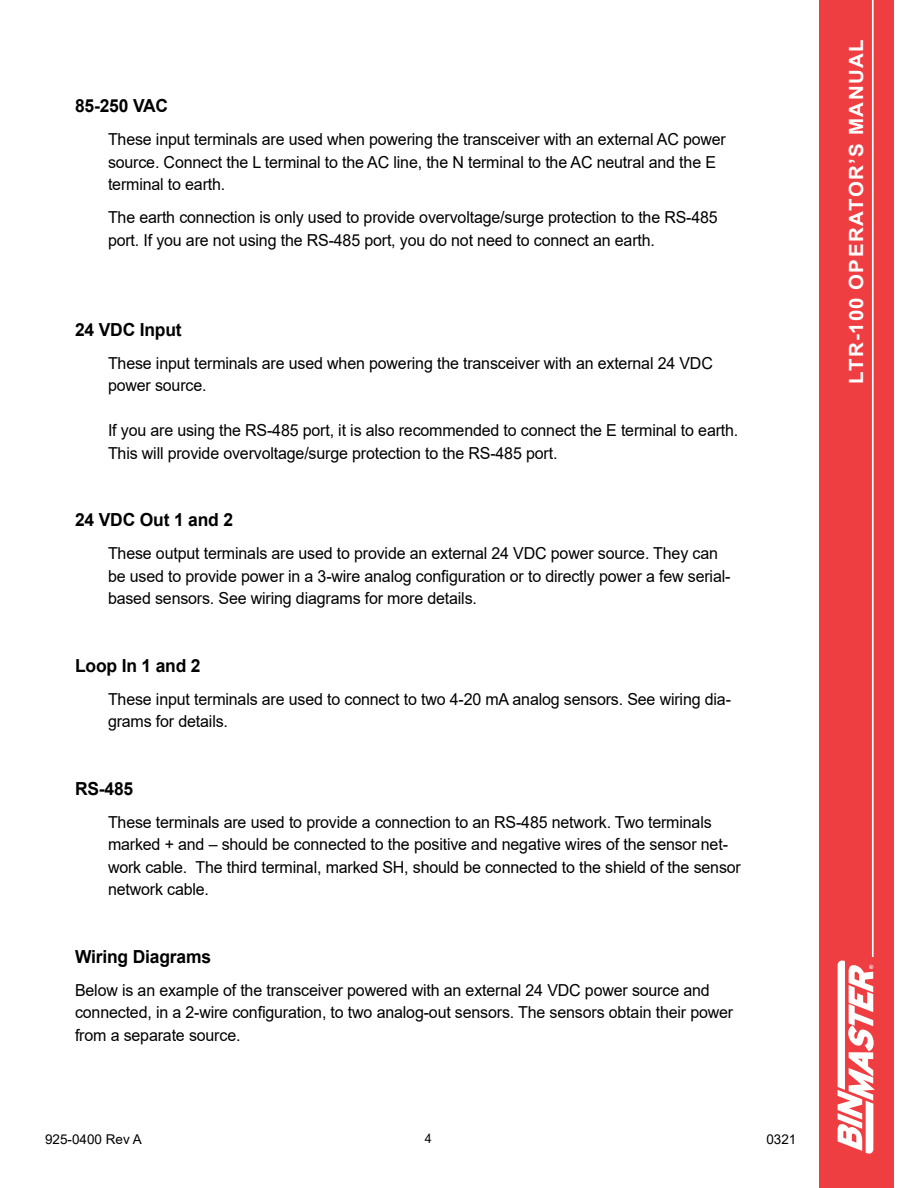
<style>
.page{position:relative;width:918px;height:1188px;background:#fff}
.page>*{position:absolute;margin:0;border:0;box-sizing:border-box;transform-origin:0 0}
.t1{font:700 19.5px "Arial";letter-spacing:.075em;color:#fff;scale:1.05 1}
.t2{font:700 18px "Arial";letter-spacing:-.01em;color:#000}
.t3{font:16.5px/22.5px "Arial";letter-spacing:-.01em;color:#000}
.t4{font:13.5px "Arial";color:#000}
.t5{font:12.75px "Arial Narrow";color:#000;scale:1.2 1}
</style>
<div class="page">
<div style="left:819px;top:0;width:75px;height:1188px;background:#ef3e42"></div>
<svg style="left:838px;top:960px;width:37px;height:194px"></svg>
<hr style="left:872px;top:0;width:2px;height:957px;background:#fff">
<p class="t2" style="left:75px;top:93px;width:95px">85-250 VAC</p>
<p class="t3" style="left:108px;top:128px;width:619px">These input terminals are used when powering the transceiver with an external AC power source. Connect the L terminal to the AC line, the N terminal to the AC neutral and the E terminal to earth.</p>
<p class="t3" style="left:108px;top:206px;width:611px">The earth connection is only used to provide overvoltage/surge protection to the RS-485 port. If you are not using the RS-485 port, you do not need to connect an earth.</p>
<p class="t2" style="left:75px;top:317px;width:108px">24 VDC Input</p>
<p class="t3" style="left:108px;top:351px;width:606px">These input terminals are used when powering the transceiver with an external 24 VDC power source.</p>
<p class="t3" style="left:108px;top:419px;width:632px">If you are using the RS-485 port, it is also recommended to connect the E terminal to earth.<br>This will provide overvoltage/surge protection to the RS-485 port.</p>
<p class="t2" style="left:75px;top:507px;width:160px">24 VDC Out 1 and 2</p>
<p class="t3" style="left:108px;top:542px;width:624px">These output terminals are used to provide an external 24 VDC power source. They can be used to provide power in a 3-wire analog configuration or to directly power a few serial&shy;based sensors. See wiring diagrams for more details.</p>
<p class="t2" style="left:75px;top:653px;width:127px">Loop In 1 and 2</p>
<p class="t3" style="left:108px;top:687px;width:625px">These input terminals are used to connect to two 4-20 mA analog sensors. See wiring dia&shy;grams for details.</p>
<p class="t2" style="left:75px;top:776px;width:60px">RS-485</p>
<p class="t3" style="left:108px;top:810px;width:634px">These terminals are used to provide a connection to an RS-485 network. Two terminals marked + and – should be connected to the positive and negative wires of the sensor net&shy;work cable. The third terminal, marked SH, should be connected to the shield of the sensor network cable.</p>
<p class="t2" style="left:75px;top:944px;width:138px">Wiring Diagrams</p>
<p class="t3" style="left:75px;top:978px;width:660px">Below is an example of the transceiver powered with an external 24 VDC power source and connected, in a 2-wire configuration, to two analog-out sensors. The sensors obtain their power from a separate source.</p>
<p class="t4" style="left:45px;top:1130px;width:98px">925-0400 Rev A</p>
<p class="t4" style="left:766px;top:1130px;width:32px">0321</p>
<p class="t5" style="left:425px;top:1129px;width:7px">4</p>
<p class="t1" style="left:843px;top:384px;width:330px;rotate:-90deg">LTR-100 OPERATOR’S MANUAL</p>
</div>
